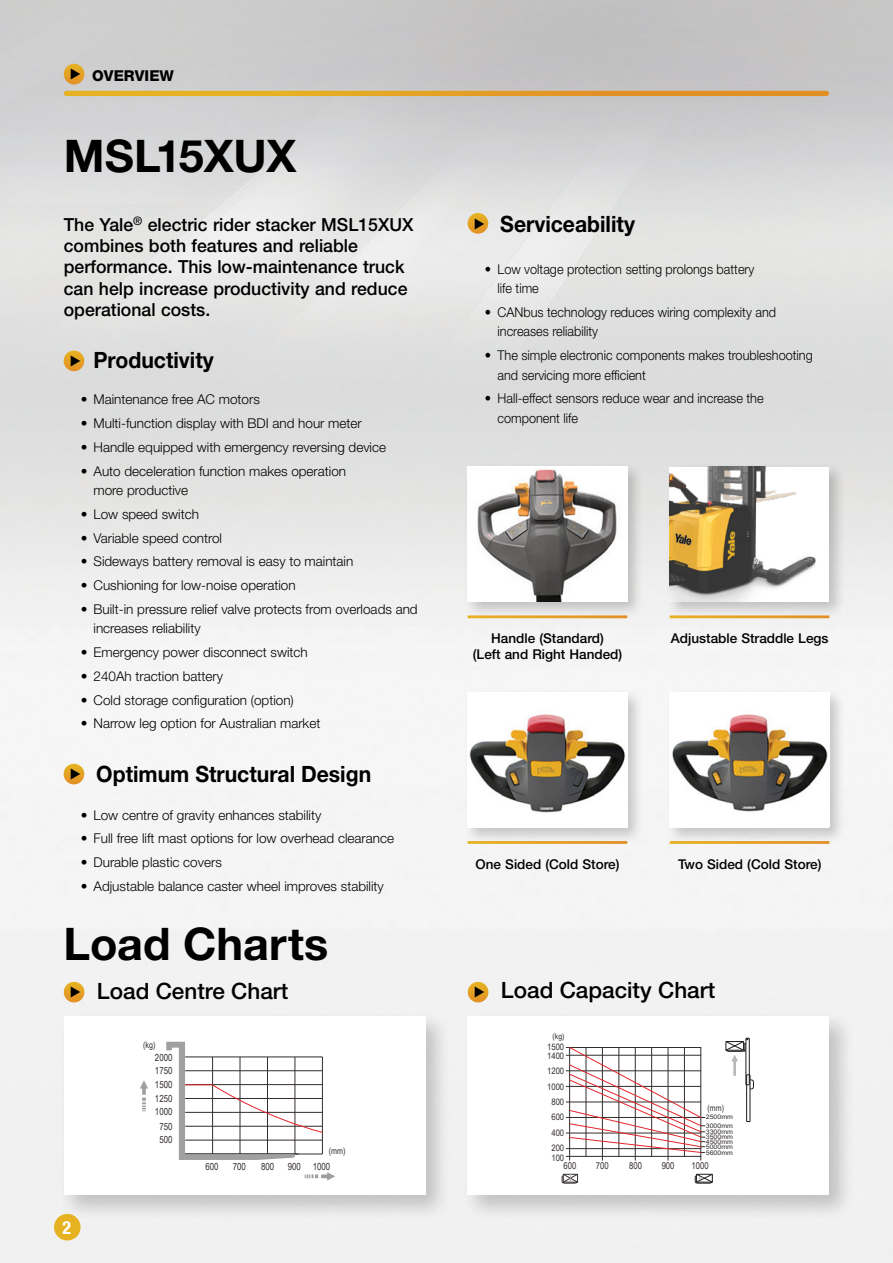
<style>
.page{position:relative;width:893px;height:1263px;background:#fff}
.page>*{position:absolute;margin:0;border:0;box-sizing:border-box;transform-origin:0 0}
.BODY_-_Header-Black{font:700 45px "Helvetica Neue LT Std";color:#000}
.BODY_-_Bulltes_YA{font:700 22.5px "Helvetica Neue LT Std";color:#000;scale:.94 1}
.BODY_sub_heading{font:500 22.5px "Helvetica Neue LT Std";color:#000}
.BODY_-_stand_first_Y{font:700 22.5px "Helvetica Neue LT Std";color:#000;scale:.94 1}
.BODY_-_stand_first_Y-2{font:500 18px/21.3px "Helvetica Neue LT Std";color:#000}
.t1{font:700 condensed 18px "Helvetica Neue LT Std";color:#fff}
.t2{font:800 15px "Helvetica Neue LT Std";color:#000}
.t3{font:300 13.5px/19.5px "Helvetica Neue LT Std";color:#000}
.t4{font:300 13.5px/19.5px "Helvetica Neue LT Std";color:#000;scale:.94 1}
.BODY_-_Caption_YA{font:500 13.5px "Helvetica Neue LT Std";color:#000}
.t5{font:9.75px/13.5px "Arial Narrow";color:#332d2c;text-align:justify}
.t6{font:9.45px "Arial Narrow";color:#332d2c}
.t7{font:8.85px/15.5px "Arial Narrow";color:#332d2c;scale:1.06 1}
.t8{font:8.85px "Arial Narrow";color:#332d2c}
.t9{font:8.55px "Arial Narrow";color:#332d2c}
.t10{font:7.95px "Arial Narrow";color:#332d2c;scale:1.09 1}
.t11{font:6.3px/5.2px "Arial";color:#332d2c;scale:1.11 1}
</style>
<div class="page">
<img style="left:0;top:0;width:893px;height:1263px">
<div style="left:54px;top:1214px;width:27px;height:26px;background:#e7b222;border-radius:50%"></div>
<svg style="left:66px;top:91px;width:760px;height:5px;background:#e4a024"></svg>
<svg style="left:64px;top:64px;width:20px;height:20px"></svg>
<div style="left:464px;top:463px;width:181px;height:156px;background:#000;opacity:.2"></div>
<img style="left:468px;top:467px;width:159px;height:134px">
<div style="left:464px;top:688px;width:181px;height:156px;background:#000;opacity:.2"></div>
<img style="left:468px;top:692px;width:159px;height:135px">
<div style="left:666px;top:463px;width:181px;height:156px;background:#000;opacity:.2"></div>
<img style="left:670px;top:467px;width:159px;height:134px">
<div style="left:666px;top:688px;width:181px;height:156px;background:#000;opacity:.2"></div>
<img style="left:670px;top:692px;width:159px;height:135px">
<div style="left:58px;top:1010px;width:393px;height:211px;background:#000;opacity:.2"></div>
<div style="left:64px;top:1016px;width:361px;height:179px;background:#fff"></div>
<svg style="left:305px;top:1172px;width:30px;height:8px"></svg>
<svg style="left:140px;top:1080px;width:8px;height:31px"></svg>
<svg style="left:166px;top:1042px;width:157px;height:118px"></svg>
<div style="left:462px;top:1010px;width:393px;height:211px;background:#000;opacity:.2"></div>
<div style="left:468px;top:1016px;width:361px;height:179px;background:#fff"></div>
<hr style="left:602px;top:1047px;width:1px;height:113px;background:#332d2c">
<hr style="left:566px;top:1133px;width:135px;height:1px;background:#332d2c">
<hr style="left:566px;top:1117px;width:135px;height:1px;background:#332d2c">
<hr style="left:566px;top:1102px;width:135px;height:1px;background:#332d2c">
<hr style="left:566px;top:1086px;width:135px;height:1px;background:#332d2c">
<hr style="left:566px;top:1070px;width:135px;height:1px;background:#332d2c">
<hr style="left:566px;top:1055px;width:135px;height:1px;background:#332d2c">
<hr style="left:566px;top:1047px;width:135px;height:1px;background:#332d2c">
<hr style="left:569px;top:1047px;width:1px;height:113px;background:#332d2c">
<hr style="left:700px;top:1047px;width:1px;height:113px;background:#332d2c">
<hr style="left:566px;top:1148px;width:135px;height:1px;background:#332d2c">
<hr style="left:566px;top:1156px;width:135px;height:1px;background:#332d2c">
<hr style="left:619px;top:1047px;width:1px;height:109px;background:#332d2c">
<hr style="left:635px;top:1047px;width:1px;height:113px;background:#332d2c">
<hr style="left:651px;top:1047px;width:1px;height:109px;background:#332d2c">
<hr style="left:668px;top:1047px;width:1px;height:113px;background:#332d2c">
<hr style="left:684px;top:1047px;width:1px;height:109px;background:#332d2c">
<hr style="left:586px;top:1047px;width:1px;height:109px;background:#332d2c">
<svg style="left:568px;top:1047px;width:137px;height:106px"></svg>
<hr style="left:746px;top:1080px;width:1px;height:41px;background:#1e1a1e">
<hr style="left:750px;top:1075px;width:1px;height:46px;background:#1e1a1e">
<svg style="left:725px;top:1038px;width:29px;height:52px"></svg>
<svg style="left:562px;top:1173px;width:16px;height:11px"></svg>
<svg style="left:695px;top:1174px;width:18px;height:10px"></svg>
<svg style="left:64px;top:982px;width:20px;height:20px"></svg>
<div style="left:468px;top:982px;width:20px;height:20px;background:linear-gradient(to bottom,#e7b324,#e29326);border-radius:10px"></div>
<hr style="left:468px;top:615px;width:159px;height:3px;background:#fff">
<hr style="left:468px;top:841px;width:159px;height:3px;background:#fff">
<hr style="left:670px;top:615px;width:159px;height:3px;background:#fff">
<hr style="left:670px;top:841px;width:159px;height:3px;background:#fff">
<div style="left:64px;top:351px;width:20px;height:20px;background:linear-gradient(to bottom,#e6b223,#e29227);border-radius:10px"></div>
<div style="left:64px;top:764px;width:20px;height:20px;background:linear-gradient(to bottom,#e7b324,#e29226);border-radius:10px"></div>
<svg style="left:468px;top:213px;width:20px;height:21px"></svg>
<svg style="left:71px;top:69px;width:9px;height:11px"></svg>
<svg style="left:71px;top:987px;width:9px;height:11px"></svg>
<svg style="left:475px;top:987px;width:9px;height:11px"></svg>
<svg style="left:71px;top:356px;width:9px;height:10px"></svg>
<svg style="left:71px;top:769px;width:9px;height:11px"></svg>
<svg style="left:475px;top:218px;width:9px;height:11px"></svg>
<p class="t2" style="left:92px;top:66px;width:83px">OVERVIEW</p>
<p class="BODY_-_Header-Black" style="left:64px;top:129px;width:234px">MSL15XUX</p>
<p class="BODY_-_stand_first_Y-2" style="left:64px;top:214px;width:351px">The Yale<sup>®</sup> electric rider stacker MSL15XUX combines both features and reliable performance. This low-maintenance truck can help increase productivity and reduce operational costs.</p>
<p class="BODY_-_stand_first_Y" style="left:94px;top:346px;width:129px">Productivity</p>
<p class="t3" style="left:81px;top:390px;width:181px">• Maintenance free AC motors</p>
<p class="t3" style="left:81px;top:413px;width:283px">• Multi-function display with BDI and hour meter</p>
<p class="t3" style="left:81px;top:437px;width:307px">• Handle equipped with emergency reversing device</p>
<p class="t3" style="left:94px;top:461px;width:254px;text-indent:-13px">• Auto deceleration function makes operation more productive</p>
<p class="t3" style="left:81px;top:504px;width:120px">• Low speed switch</p>
<p class="t3" style="left:81px;top:528px;width:143px">• Variable speed control</p>
<p class="t3" style="left:81px;top:552px;width:274px">• Sideways battery removal is easy to maintain</p>
<p class="t3" style="left:81px;top:575px;width:216px">• Cushioning for low-noise operation</p>
<p class="t3" style="left:94px;top:599px;width:326px;text-indent:-13px">• Built-in pressure relief valve protects from overloads and increases reliability</p>
<p class="t3" style="left:81px;top:642px;width:229px">• Emergency power disconnect switch</p>
<p class="t3" style="left:81px;top:666px;width:144px">• 240Ah traction battery</p>
<p class="t3" style="left:81px;top:690px;width:215px">• Cold storage configuration (option)</p>
<p class="t3" style="left:81px;top:714px;width:241px">• Narrow leg option for Australian market</p>
<p class="BODY_-_Bulltes_YA" style="left:96px;top:760px;width:294px">Optimum Structural Design</p>
<p class="t3" style="left:81px;top:805px;width:242px">• Low centre of gravity enhances stability</p>
<p class="t3" style="left:81px;top:828px;width:315px">• Full free lift mast options for low overhead clearance</p>
<p class="t3" style="left:81px;top:852px;width:143px">• Durable plastic covers</p>
<p class="t3" style="left:81px;top:876px;width:305px">• Adjustable balance caster wheel improves stability</p>
<p class="BODY_-_Header-Black" style="left:64px;top:916px;width:266px">Load Charts</p>
<p class="BODY_-_Bulltes_YA" style="left:500px;top:210px;width:145px">Serviceability</p>
<p class="t4" style="left:497px;top:259px;width:275px;text-indent:-13px">• Low voltage protection setting prolongs battery life time</p>
<p class="t4" style="left:497px;top:302px;width:298px;text-indent:-13px">• CANbus technology reduces wiring complexity and increases reliability</p>
<p class="t4" style="left:497px;top:345px;width:337px;text-indent:-13px">• The simple electronic components makes troubleshooting and servicing more efficient</p>
<p class="t4" style="left:497px;top:389px;width:285px;text-indent:-13px">• Hall-effect sensors reduce wear and increase the component life</p>
<p class="BODY_-_Caption_YA" style="left:491px;top:630px;width:114px">Handle (Standard)</p>
<p class="BODY_-_Caption_YA" style="left:473px;top:646px;width:151px">(Left and Right Handed)</p>
<p class="BODY_-_Caption_YA" style="left:671px;top:630px;width:159px">Adjustable Straddle Legs</p>
<p class="BODY_-_Caption_YA" style="left:476px;top:856px;width:145px">One Sided (Cold Store)</p>
<p class="BODY_-_Caption_YA" style="left:678px;top:856px;width:145px">Two Sided (Cold Store)</p>
<p class="BODY_sub_heading" style="left:97px;top:978px;width:193px">Load Centre Chart</p>
<p class="BODY_sub_heading" style="left:501px;top:976px;width:216px">Load Capacity Chart</p>
<h3 class="t1" style="left:62px;top:1216px;width:10px">2</h3>
<p class="t8" style="left:143px;top:1038px;width:14px">(kg)</p>
<p class="t5" style="left:155px;top:1050px;width:19px">2000<br>1750<br>1500<br>1250<br>1000</p>
<p class="t5" style="left:159px;top:1120px;width:15px;line-height:12.9px">750<br>500</p>
<p class="t8" style="left:329px;top:1145px;width:18px">(mm)</p>
<p class="t5" style="left:205px;top:1159px;width:15px">600</p>
<p class="t5" style="left:233px;top:1159px;width:15px">700</p>
<p class="t5" style="left:261px;top:1159px;width:15px">800</p>
<p class="t5" style="left:288px;top:1159px;width:44px">900 1000</p>
<p class="t10" style="left:552px;top:1030px;width:13px">(kg)</p>
<p class="t7" style="left:547px;top:1042px;width:18px;line-height:8.7px">1500<br>1400</p>
<p class="t7" style="left:547px;top:1063px;width:18px;text-align:center">1200<br>1000<br>800<br>600</p>
<p class="t7" style="left:551px;top:1125px;width:14px;line-height:14.9px">400<br>200</p>
<p class="t7" style="left:551px;top:1149px;width:14px">100</p>
<p class="t9" style="left:708px;top:1101px;width:18px">(mm)</p>
<p class="t11" style="left:706px;top:1113px;width:26px;line-height:8.4px">2500mm<br>3000mm</p>
<p class="t11" style="left:706px;top:1129px;width:26px;text-align:justify">3300mm 3500mm 4500mm 5000mm 5600mm</p>
<p class="t6" style="left:564px;top:1159px;width:14px">600</p>
<p class="t6" style="left:596px;top:1159px;width:14px">700</p>
<p class="t6" style="left:629px;top:1159px;width:14px">800</p>
<p class="t6" style="left:662px;top:1159px;width:14px">900</p>
<p class="t6" style="left:692px;top:1159px;width:19px">1000</p>
</div>
